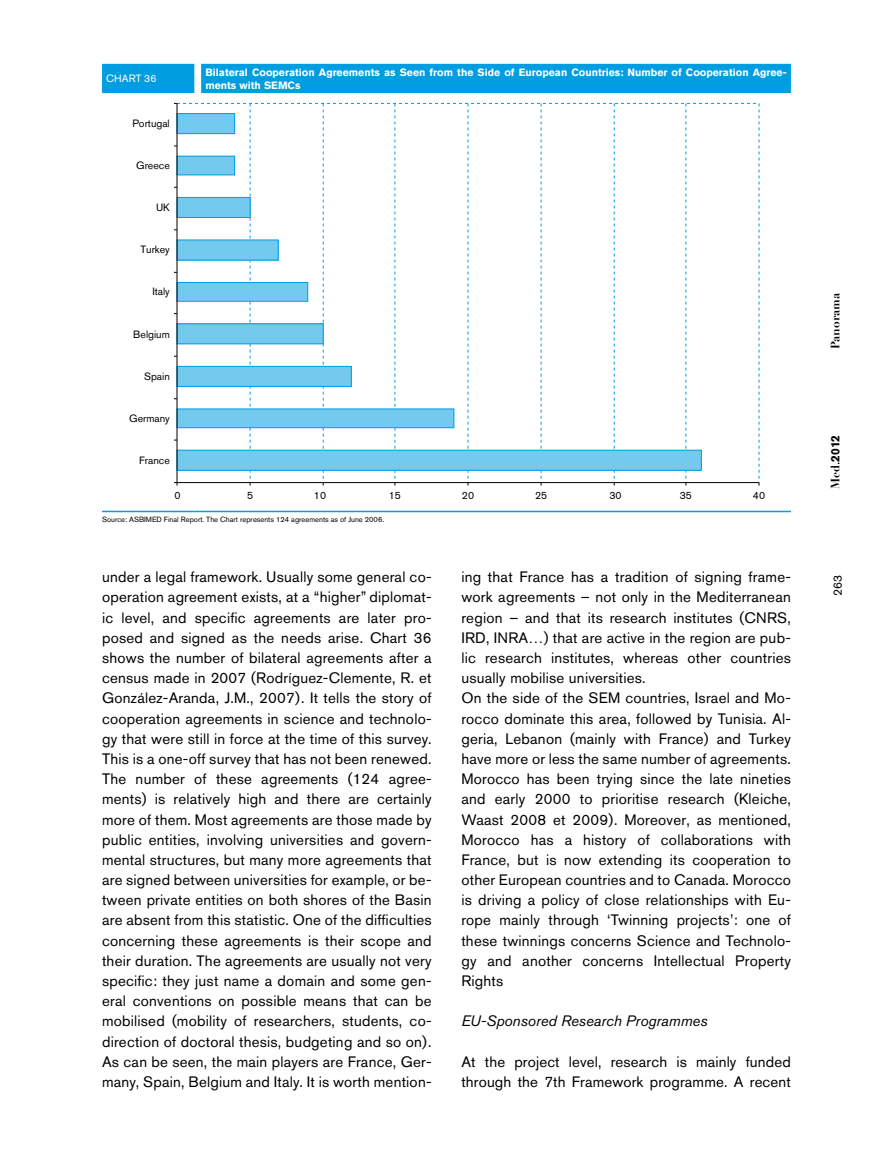
<style>
.page{position:relative;width:893px;height:1149px;background:#fff}
.page>*{position:absolute;margin:0;border:0;box-sizing:border-box;transform-origin:0 0}
.t1{font:15px/20.1px "Akzidenz Grotesk BQ";letter-spacing:.015em;color:#000}
.t2{font:italic 15px "Akzidenz Grotesk BQ";color:#000}
.t3{font:700 12px "Didot LH";color:#000}
.t4{font:12px "Akzidenz Grotesk BQ";color:#000}
.t5{font:700 10.5px/12.6px "Akzidenz Grotesk BQ";color:#fff}
.t6{font:10.5px "Akzidenz Grotesk BQ";color:#000}
.t7{font:10.5px "Akzidenz Grotesk BQ";color:#fff}
.t8{font:7.5px "Akzidenz Grotesk BQ";color:#000}
.s1{font-family:"Akzidenz Grotesk BQ"}
</style>
<div class="page">
<div style="left:102px;top:64px;width:689px;height:29px;background:#009ee0"></div>
<hr style="left:102px;top:510px;width:92px;height:2px;background:#009ee0">
<svg style="left:194px;top:510px;width:7px;height:2px"></svg>
<hr style="left:201px;top:510px;width:590px;height:2px;background:#009ee0">
<svg style="left:174px;top:103px;width:586px;height:382px"></svg>
<hr style="left:177px;top:103px;width:1px;height:379px;background:#000">
<p class="t7" style="left:106px;top:72px;width:52px">CHART 36</p>
<p class="t5" style="left:205px;top:66px;width:583px">Bilateral Cooperation Agreements as Seen from the Side of European Countries: Number of Cooperation Agree&shy;ments with SEMCs</p>
<p class="t6" style="left:132px;top:117px;width:39px">Portugal</p>
<p class="t6" style="left:136px;top:159px;width:35px">Greece</p>
<p class="t6" style="left:156px;top:201px;width:15px">UK</p>
<p class="t6" style="left:141px;top:243px;width:31px">Turkey</p>
<p class="t6" style="left:152px;top:285px;width:19px">Italy</p>
<p class="t6" style="left:133px;top:327px;width:38px">Belgium</p>
<p class="t6" style="left:144px;top:369px;width:27px">Spain</p>
<p class="t6" style="left:129px;top:412px;width:42px">Germany</p>
<p class="t6" style="left:139px;top:454px;width:32px">France</p>
<p class="t6" style="left:175px;top:488px;width:8px">0</p>
<p class="t6" style="left:247px;top:488px;width:8px">5</p>
<p class="t6" style="left:314px;top:488px;width:14px">10</p>
<p class="t6" style="left:389px;top:488px;width:14px">15</p>
<p class="t6" style="left:462px;top:488px;width:14px">20</p>
<p class="t6" style="left:535px;top:488px;width:14px">25</p>
<p class="t6" style="left:609px;top:488px;width:14px">30</p>
<p class="t6" style="left:680px;top:488px;width:14px">35</p>
<p class="t6" style="left:753px;top:488px;width:14px">40</p>
<p class="t8" style="left:102px;top:515px;width:284px">Source: ASBIMED Final Report. The Chart represents 124 agreements as of June 2006.</p>
<p class="t1" style="left:102px;top:566px;width:331px;text-align:justify">under a legal framework. Usually some general co&shy;operation agreement exists, at a “higher” diplomat&shy;ic level, and specific agreements are later pro&shy;posed and signed as the needs arise. Chart 36 shows the number of bilateral agreements after a census made in 2007 (Rodríguez-Clemente, R. et González-Aranda, J.M., 2007). It tells the story of cooperation agreements in science and technolo&shy;gy that were still in force at the time of this survey.<br>This is a one-off survey that has not been renewed.<br>The number of these agreements (124 agree&shy;ments) is relatively high and there are certainly more of them. Most agreements are those made by public entities, involving universities and govern&shy;mental structures, but many more agreements that are signed between universities for example, or be&shy;tween private entities on both shores of the Basin are absent from this statistic. One of the difficulties concerning these agreements is their scope and their duration. The agreements are usually not very specific: they just name a domain and some gen&shy;eral conventions on possible means that can be mobilised (mobility of researchers, students, co&shy;direction of doctoral thesis, budgeting and so on).<br>As can be seen, the main players are France, Ger&shy;many, Spain, Belgium and Italy. It is worth mention-</p>
<p class="t1" style="left:461px;top:566px;width:331px">ing that France has a tradition of signing frame&shy;work agreements – not only in the Mediterranean region – and that its research institutes (CNRS, IRD, INRA…) that are active in the region are pub&shy;lic research institutes, whereas other countries usually mobilise universities.<br>On the side of the SEM countries, Israel and Mo&shy;rocco dominate this area, followed by Tunisia. Al&shy;geria, Lebanon (mainly with France) and Turkey have more or less the same number of agreements.<br>Morocco has been trying since the late nineties and early 2000 to prioritise research (Kleiche, Waast 2008 et 2009). Moreover, as mentioned, Morocco has a history of collaborations with France, but is now extending its cooperation to other European countries and to Canada. Morocco is driving a policy of close relationships with Eu&shy;rope mainly through ‘Twinning projects’: one of these twinnings concerns Science and Technolo&shy;gy and another concerns Intellectual Property Rights</p>
<p class="t2" style="left:461px;top:1011px;width:248px">EU-Sponsored Research Programmes</p>
<p class="t1" style="left:461px;top:1050px;width:331px">At the project level, research is mainly funded through the 7th Framework programme. A recent</p>
<p class="t3" style="left:828px;top:349px;width:58px;rotate:-90deg">Panorama</p>
<p class="t3" style="left:828px;top:489px;width:56px;rotate:-90deg">Med.<span class="s1">2012</span></p>
<p class="t4" style="left:831px;top:595px;width:22px;rotate:-90deg">263</p>
</div>
